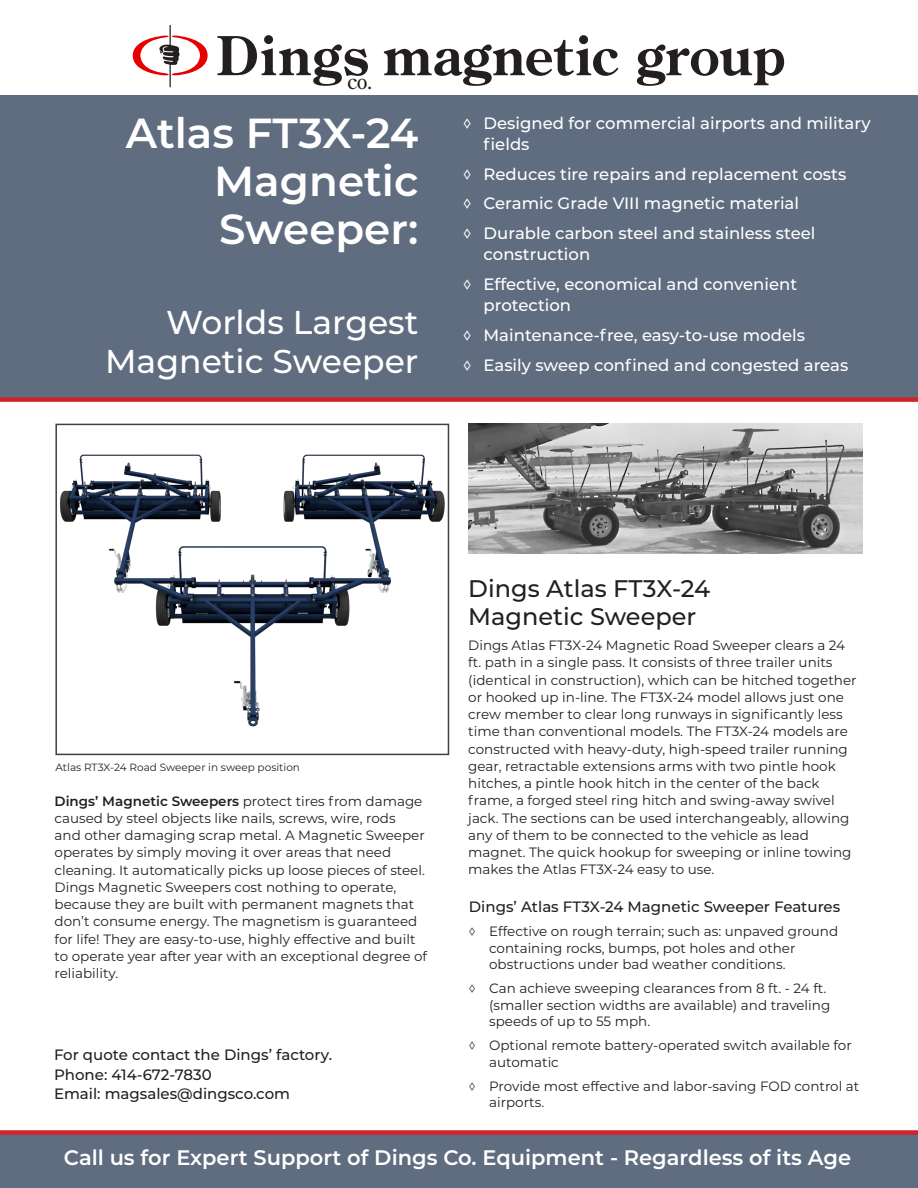
<style>
.page{position:relative;width:918px;height:1188px;background:#fff}
.page>*{position:absolute;margin:0;border:0;box-sizing:border-box;transform-origin:0 0}
.t1{font:700 53.4px "Century Old Style Std";letter-spacing:.02em;color:#231f20}
.Proscan_title{font:600 42px/48px "Montserrat";color:#fff;text-align:justify}
.Proscan_title-2{font:500 33px/39px "Montserrat";color:#fff;text-align:right}
.Section_Title{font:500 24px/28.5px "Montserrat";color:#231f20}
.White_Footer_Header{font:600 21px "Montserrat";color:#fff}
.t2{font:20.7px "Century Old Style Std";color:#231f20}
.t3{font:500 16.5px/21px "Montserrat";color:#fff}
.Feature_Header{font:500 15px/19.5px "Montserrat";color:#231f20}
.Feature_Text{font:13.5px/17.2px "Montserrat";color:#231f20}
.body{font:10.5px "Montserrat";color:#231f20}
.s1{font-weight:600}
</style>
<div class="page">
<div style="left:0;top:95px;width:918px;height:305px;background:#606c7f"></div>
<img style="left:60px;top:454px;width:385px;height:273px">
<div style="left:55px;top:424px;width:394px;height:331px;border:2px solid #404040"></div>
<div style="left:0;top:1134px;width:918px;height:54px;background:#606c7f"></div>
<img style="left:468px;top:424px;width:395px;height:129px">
<svg style="left:133px;top:25px;width:75px;height:62px"></svg>
<div style="left:0;top:397px;width:918px;height:5px;background:#d1232a"></div>
<div style="left:0;top:1130px;width:918px;height:5px;background:#d1232a"></div>
<p class="t1" style="left:216px;top:21px;width:571px">Dings magnetic group</p>
<p class="t2" style="left:347px;top:69px;width:26px">co.</p>
<p class="Proscan_title" style="left:214px;top:107px;width:206px;text-indent:-88px">Atlas FT3X-24<br>Magnetic Sweeper:</p>
<p class="Proscan_title-2" style="left:105px;top:301px;width:315px">Worlds Largest<br>Magnetic Sweeper</p>
<p class="t3" style="left:484px;top:112px;width:389px;text-indent:-20px">◊ Designed for commercial airports and military fields</p>
<p class="t3" style="left:463px;top:163px;width:385px">◊ Reduces tire repairs and replacement costs</p>
<p class="t3" style="left:463px;top:192px;width:337px">◊ Ceramic Grade VIII magnetic material</p>
<p class="t3" style="left:484px;top:222px;width:333px;text-indent:-20px">◊ Durable carbon steel and stainless steel construction</p>
<p class="t3" style="left:484px;top:273px;width:315px;text-indent:-20px">◊ Effective, economical and convenient protection</p>
<p class="t3" style="left:463px;top:324px;width:343px">◊ Maintenance-free, easy-to-use models</p>
<p class="t3" style="left:463px;top:354px;width:386px">◊ Easily sweep confined and congested areas</p>
<p class="body" style="left:55px;top:760px;width:246px">Atlas RT3X-24 Road Sweeper in sweep position</p>
<p class="Feature_Text" style="left:55px;top:792px;width:374px"><span class="s1">Dings’ Magnetic Sweepers</span> protect tires from damage caused by steel objects like nails, screws, wire, rods<br>and other damaging scrap metal. A Magnetic Sweeper operates by simply moving it over areas that need cleaning. It automatically picks up loose pieces of steel.<br>Dings Magnetic Sweepers cost nothing to operate, because they are built with permanent magnets that don’t consume energy. The magnetism is guaranteed for life! They are easy-to-use, highly effective and built to operate year after year with an exceptional degree of reliability.</p>
<p class="Feature_Header" style="left:54px;top:1045px;width:280px">For quote contact the Dings’ factory.<br>Phone: 414-672-7830<br>Email: magsales@dingsco.com</p>
<p class="Section_Title" style="left:468px;top:573px;width:244px">Dings Atlas FT3X-24<br>Magnetic Sweeper</p>
<p class="Feature_Text" style="left:468px;top:636px;width:390px">Dings Atlas FT3X-24 Magnetic Road Sweeper clears a 24 ft. path in a single pass. It consists of three trailer units (identical in construction), which can be hitched together or hooked up in-line. The FT3X-24 model allows just one crew member to clear long runways in significantly less time than conventional models. The FT3X-24 models are constructed with heavy-duty, high-speed trailer running gear, retractable extensions arms with two pintle hook hitches, a pintle hook hitch in the center of the back frame, a forged steel ring hitch and swing-away swivel jack. The sections can be used interchangeably, allowing any of them to be connected to the vehicle as lead magnet. The quick hookup for sweeping or inline towing makes the Atlas FT3X-24 easy to use.</p>
<p class="Feature_Header" style="left:469px;top:897px;width:373px">Dings’ Atlas FT3X-24 Magnetic Sweeper Features</p>
<p class="Feature_Text" style="left:489px;top:923px;width:351px;line-height:16.5px;text-indent:-20px">◊ Effective on rough terrain; such as: unpaved ground containing rocks, bumps, pot holes and other obstructions under bad weather conditions.</p>
<p class="Feature_Text" style="left:489px;top:980px;width:343px;line-height:16.5px;text-indent:-20px">◊ Can achieve sweeping clearances from 8 ft. - 24 ft. (smaller section widths are available) and traveling speeds of up to 55 mph.</p>
<p class="Feature_Text" style="left:489px;top:1037px;width:364px;line-height:16.5px;text-indent:-20px">◊ Optional remote battery-operated switch available for automatic</p>
<p class="Feature_Text" style="left:489px;top:1077px;width:372px;line-height:16.5px;text-indent:-20px">◊ Provide most effective and labor-saving FOD control at airports.</p>
<p class="White_Footer_Header" style="left:64px;top:1142px;width:789px">Call us for Expert Support of Dings Co. Equipment - Regardless of its Age</p>
</div>
